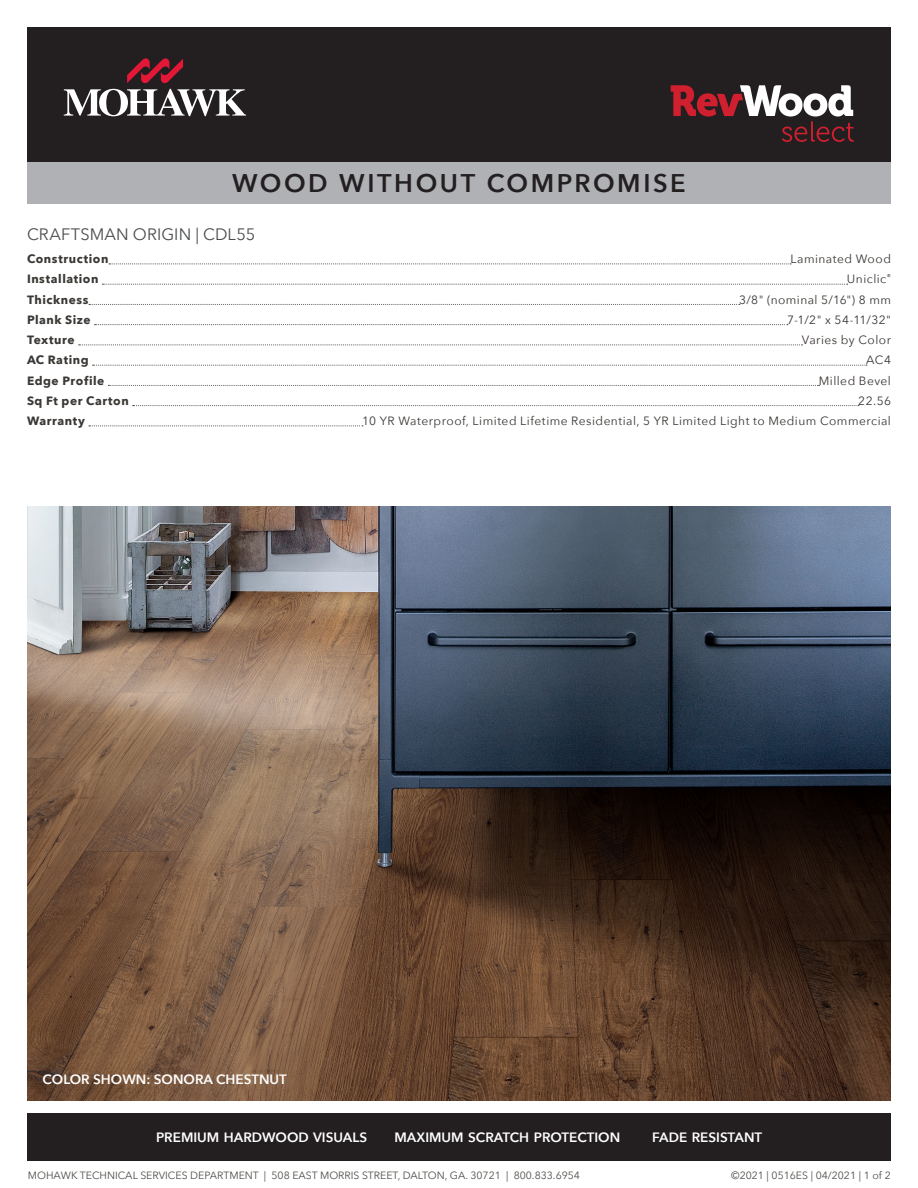
<style>
.page{position:relative;width:918px;height:1188px;background:#fff}
.page>*{position:absolute;margin:0;border:0;box-sizing:border-box;transform-origin:0 0}
.Mohawk_Brand_Promise{font:600 25.5px "Avenir Next";letter-spacing:.1em;color:#231f20}
.Body{font:16.5px "Avenir Next";letter-spacing:.005em;color:#4b4c4d}
.Bullet_Table_Header{font:600 13.5px "Avenir Next";color:#fff}
.Body-2{font:12px "Avenir Next";letter-spacing:.04em;color:#3a3734}
.Body-3{font:700 12px "Avenir Next";letter-spacing:.045em;color:#3a3734}
.t1{font:10.5px "Avenir Next";color:#504e49}
</style>
<div class="page">
<img style="left:27px;top:507px;width:864px;height:594px">
<div style="left:27px;top:162px;width:864px;height:42px;background:#b0b1b5"></div>
<div style="left:27px;top:1114px;width:864px;height:47px;background:#231f20"></div>
<div style="left:27px;top:27px;width:864px;height:135px;background:#231f20"></div>
<svg style="left:109px;top:264px;width:682px;height:1px"></svg>
<svg style="left:102px;top:284px;width:746px;height:1px"></svg>
<svg style="left:89px;top:304px;width:651px;height:1px"></svg>
<svg style="left:95px;top:324px;width:693px;height:1px"></svg>
<svg style="left:79px;top:345px;width:724px;height:1px"></svg>
<svg style="left:93px;top:365px;width:774px;height:1px"></svg>
<svg style="left:108px;top:385px;width:712px;height:1px"></svg>
<svg style="left:133px;top:405px;width:726px;height:1px"></svg>
<svg style="left:89px;top:426px;width:274px;height:1px"></svg>
<svg style="left:671px;top:85px;width:183px;height:57px"></svg>
<svg style="left:127px;top:58px;width:56px;height:25px"></svg>
<svg style="left:64px;top:89px;width:182px;height:27px"></svg>
<p class="Mohawk_Brand_Promise" style="left:232px;top:161px;width:455px">WOOD WITHOUT COMPROMISE</p>
<p class="Body" style="left:27px;top:220px;width:230px">CRAFTSMAN ORIGIN | CDL55</p>
<p class="Body-3" style="left:27px;top:248px;width:83px">Construction</p>
<p class="Body-2" style="left:790px;top:249px;width:102px">Laminated Wood</p>
<p class="Body-3" style="left:27px;top:269px;width:73px">Installation</p>
<p class="Body-2" style="left:847px;top:269px;width:46px">Uniclic<sup>®</sup></p>
<p class="Body-3" style="left:27px;top:289px;width:63px">Thickness</p>
<p class="Body-2" style="left:739px;top:289px;width:153px">3/8" (nominal 5/16") 8 mm</p>
<p class="Body-3" style="left:27px;top:309px;width:65px">Plank Size</p>
<p class="Body-2" style="left:787px;top:309px;width:105px">7-1/2" x 54-11/32"</p>
<p class="Body-3" style="left:27px;top:329px;width:49px">Texture</p>
<p class="Body-2" style="left:802px;top:330px;width:91px">Varies by Color</p>
<p class="Body-3" style="left:27px;top:350px;width:63px">AC Rating</p>
<p class="Body-2" style="left:866px;top:350px;width:26px">AC4</p>
<p class="Body-3" style="left:27px;top:370px;width:79px">Edge Profile</p>
<p class="Body-2" style="left:819px;top:370px;width:74px">Milled Bevel</p>
<p class="Body-3" style="left:27px;top:390px;width:103px">Sq Ft per Carton</p>
<p class="Body-2" style="left:858px;top:390px;width:34px">22.56</p>
<p class="Body-3" style="left:27px;top:410px;width:59px">Warranty</p>
<p class="Body-2" style="left:362px;top:411px;width:530px">10 YR Waterproof, Limited Lifetime Residential, 5 YR Limited Light to Medium Commercial</p>
<p class="Bullet_Table_Header" style="left:43px;top:1068px;width:246px">COLOR SHOWN: SONORA CHESTNUT</p>
<p class="Bullet_Table_Header" style="left:156px;top:1126px;width:213px">PREMIUM HARDWOOD VISUALS</p>
<p class="Bullet_Table_Header" style="left:395px;top:1126px;width:227px">MAXIMUM SCRATCH PROTECTION</p>
<p class="Bullet_Table_Header" style="left:652px;top:1126px;width:112px">FADE RESISTANT</p>
<p class="t1" style="left:28px;top:1167px;width:554px">MOHAWK TECHNICAL SERVICES DEPARTMENT | 508 EAST MORRIS STREET, DALTON, GA. 30721 | 800.833.6954</p>
<p class="t1" style="left:731px;top:1167px;width:161px">©2021 | 0516ES | 04/2021 | 1 of 2</p>
</div>
